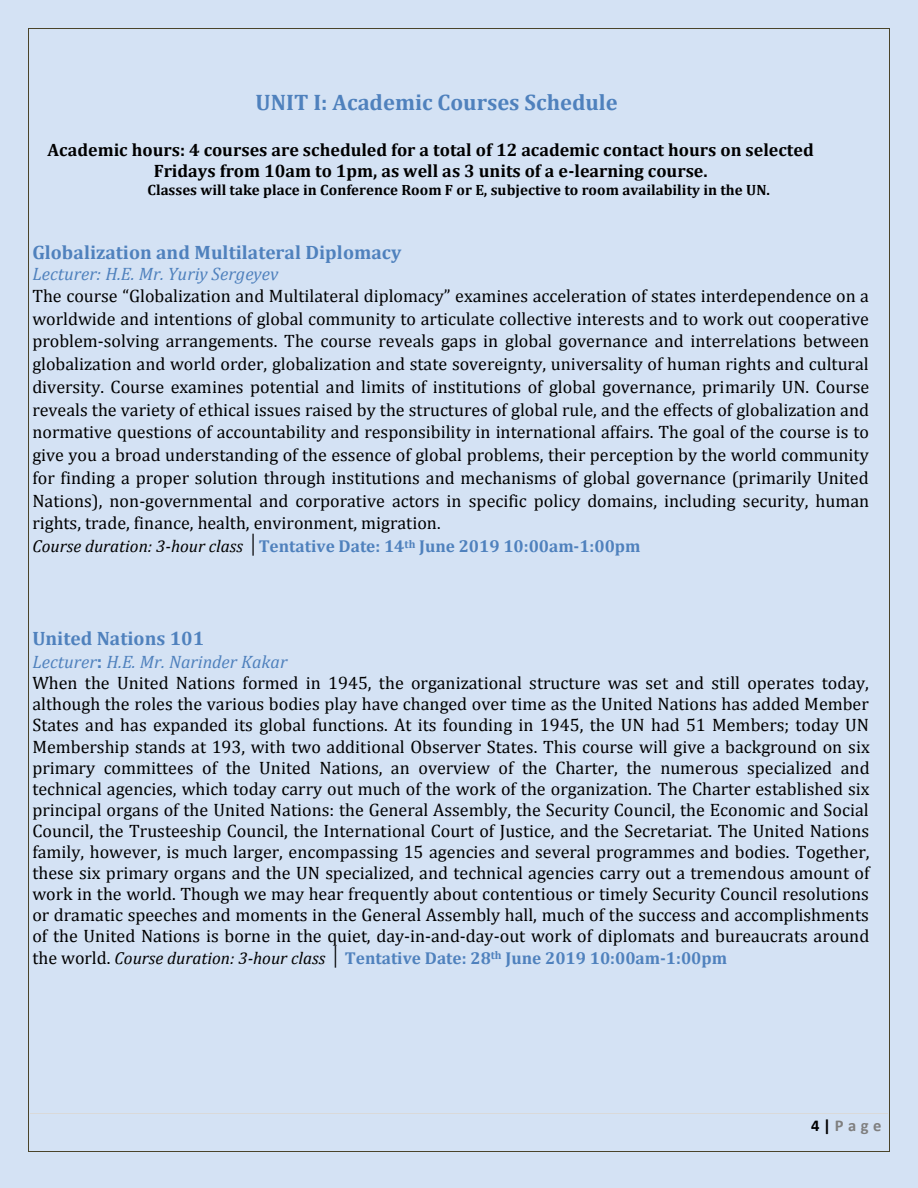
<style>
.page{position:relative;width:918px;height:1188px;background:#d4e2f4}
.page>*{position:absolute;margin:0;border:0;box-sizing:border-box;transform-origin:0 0}
.t1{font:700 22.5px "Cambria";color:#4f81bd}
.t2{font:700 19.5px "Cambria";color:#4f81bd}
.t3{font:18px/21.1px "Cambria";color:#000;text-align:justify}
.t4{font:700 18px/21px "Cambria";color:#000;text-align:center}
.t5{font:italic 18px "Cambria";color:#4f81bd}
.t6{font:700 17.25px "Cambria";color:#4f81bd}
.t7{font:700 16.5px "Calibri";color:#7f7f7f}
.t8{font:700 15px "Cambria";color:#000}
.s1{font-size:17.25px}
.s2{font-weight:400;font-style:italic;color:#000}
.s3{font-weight:400;font-style:italic;font-size:18px;color:#000}
.s4{font-weight:700;font-style:normal;font-size:19.5px}
.s5{font-weight:400;font-size:18px;color:#000}
.s6{color:#000}
</style>
<div class="page">
<hr style="left:30px;top:1113px;width:858px;height:1px;background:#d9d9d9">
<hr style="left:29px;top:28px;width:860px;height:1px;background:#4a442a">
<hr style="left:28px;top:29px;width:1px;height:1122px;background:#4a442a">
<hr style="left:889px;top:29px;width:1px;height:1122px;background:#4a442a">
<hr style="left:29px;top:1151px;width:860px;height:1px;background:#4a442a">
<h1 class="t1" style="left:256px;top:89px;width:364px">UNIT I: Academic Courses Schedule</h1>
<p class="t4" style="left:48px;top:138px;width:768px">Academic hours: 4 courses are scheduled for a total of 12 academic contact hours on selected<br>Fridays from 10am to 1pm, as well as 3 units of a e-learning course.</p>
<p class="t8" style="left:147px;top:181px;width:624px">Classes will take place in Conference Room F or E, subjective to room availability in the UN.</p>
<p class="t2" style="left:32px;top:241px;width:371px">Globalization and Multilateral Diplomacy</p>
<p class="t5" style="left:32px;top:263px;width:248px">Lecturer: H.E. Mr. Yuriy Sergeyev</p>
<p class="t3" style="left:32px;top:284px;width:838px;line-height:22.8px">The course “Globalization and Multilateral diplomacy” examines acceleration of states interdependence on a worldwide and intentions of global community to articulate collective interests and to work out cooperative problem-solving arrangements. The course reveals gaps in global governance and interrelations between globalization and world order, globalization and state sovereignty, universality of human rights and cultural diversity. Course examines potential and limits of institutions of global governance, primarily UN. Course reveals the variety of ethical issues raised by the structures of global rule, and the effects of globalization and normative questions of accountability and responsibility in international affairs. The goal of the course is to give you a broad understanding of the essence of global problems, their perception by the world community for finding a proper solution through institutions and mechanisms of global governance (primarily United Nations), non-governmental and corporative actors in specific policy domains, including security, human rights, trade, finance, health, environment, migration<span class="s1">.</span></p>
<p class="t6" style="left:32px;top:536px;width:610px"><span class="s2">Course duration: 3-hour class</span> <span class="s3">│</span>Tentative Date: 14<sup>th</sup> June 2019 10:00am-1:00pm</p>
<p class="t2" style="left:32px;top:626px;width:173px">United Nations 101</p>
<p class="t5" style="left:32px;top:651px;width:256px">Lecturer<span class="s4">:</span> H.E. Mr. Narinder Kakar</p>
<p class="t3" style="left:32px;top:672px;width:839px">When the United Nations formed in 1945, the organizational structure was set and still operates today, although the roles the various bodies play have changed over time as the United Nations has added Member States and has expanded its global functions. At its founding in 1945, the UN had 51 Members; today UN Membership stands at 193, with two additional Observer States. This course will give a background on six primary committees of the United Nations, an overview of the Charter, the numerous specialized and technical agencies, which today carry out much of the work of the organization. The Charter established six principal organs of the United Nations: the General Assembly, the Security Council, the Economic and Social Council, the Trusteeship Council, the International Court of Justice, and the Secretariat. The United Nations family, however, is much larger, encompassing 15 agencies and several programmes and bodies. Together, these six primary organs and the UN specialized, and technical agencies carry out a tremendous amount of work in the world. Though we may hear frequently about contentious or timely Security Council resolutions or dramatic speeches and moments in the General Assembly hall, much of the success and accomplishments of the United Nations is borne in the quiet, day-in-and-day-out work of diplomats and bureaucrats around</p>
<p class="t6" style="left:32px;top:947px;width:696px"><span class="s5">the world.</span> <span class="s2">Course duration: 3-hour class</span> <span class="s3">│</span> Tentative Date: 28<sup>th</sup> June 2019 10:00am-1:00pm</p>
<p class="t7" style="left:811px;top:1119px;width:72px"><span class="s6">4|</span> Page</p>
</div>
